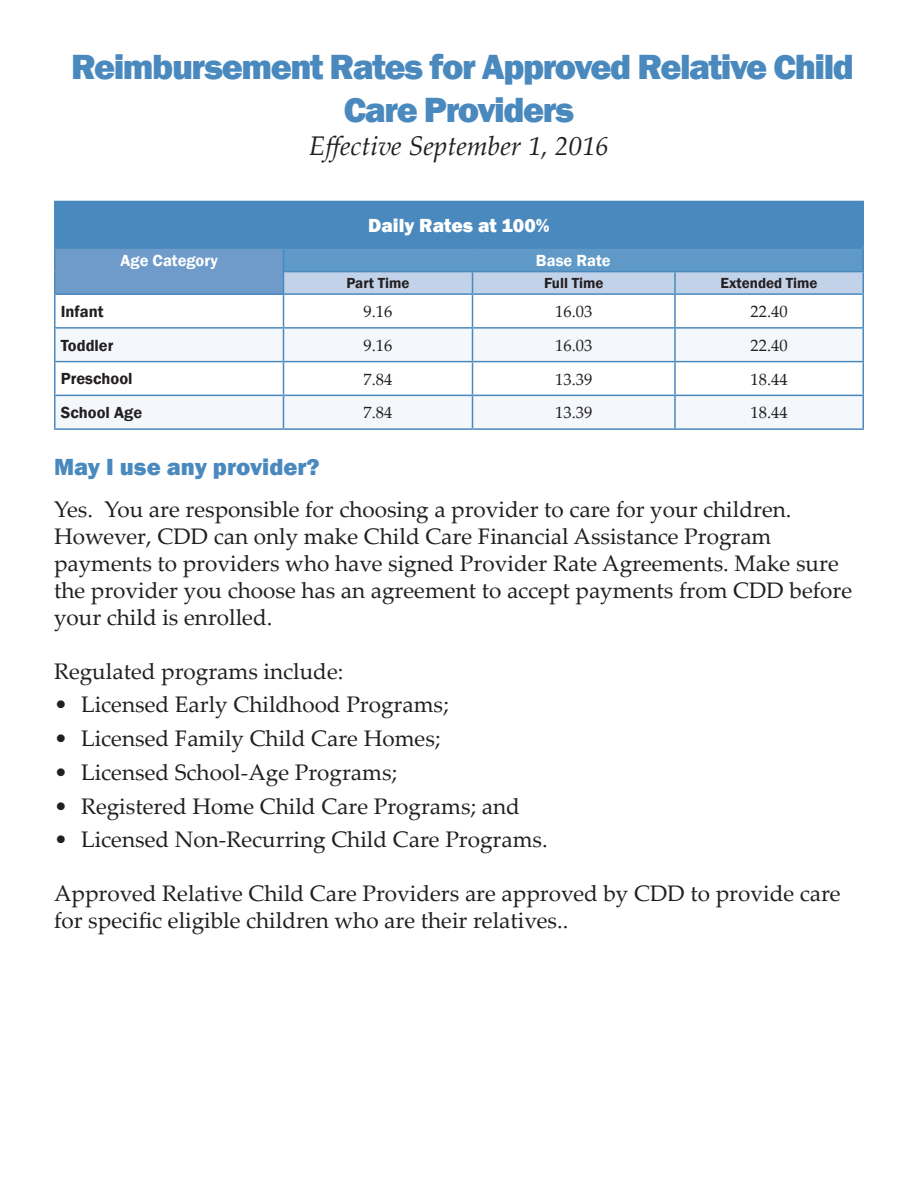
<style>
.page{position:relative;width:918px;height:1188px;background:#fff}
.page>*{position:absolute;margin:0;border:0;box-sizing:border-box;transform-origin:0 0}
.t1{font:800 36px/43.2px "Franklin Gothic";letter-spacing:-.04em;color:#4a89be;text-align:center}
.t2{font:italic 27px "Palatino Linotype";color:#231f20}
.t3{font:800 24px "Franklin Gothic";color:#4a89be}
.t4{font:22.5px/27px "Palatino Linotype";color:#231f20}
.t5{font:800 19.5px "Franklin Gothic";color:#fff}
.t6{font:16.5px "Palatino Linotype";color:#231f20}
.t7{font:600 16.5px "Franklin Gothic";color:#231f20}
.t8{font:600 16.5px "Franklin Gothic";color:#fff}
.t9{font:600 15px "Franklin Gothic";color:#231f20}
</style>
<div class="page">
<div style="left:55px;top:201px;width:808px;height:47px;background:#4a89be"></div>
<div style="left:55px;top:248px;width:229px;height:46px;background:#6e9bc9"></div>
<svg style="left:56px;top:329px;width:806px;height:99px;fill:#f4f7fb"></svg>
<hr style="left:54px;top:201px;width:230px;height:1px;background:#4a89be">
<hr style="left:54px;top:202px;width:2px;height:45px;background:#4a89be">
<hr style="left:675px;top:201px;width:189px;height:1px;background:#4a89be">
<hr style="left:862px;top:202px;width:2px;height:45px;background:#4a89be">
<hr style="left:54px;top:247px;width:230px;height:2px;background:#4a89be">
<hr style="left:54px;top:249px;width:2px;height:23px;background:#4a89be">
<hr style="left:284px;top:247px;width:188px;height:2px;background:#4a89be">
<hr style="left:472px;top:247px;width:203px;height:2px;background:#4a89be">
<hr style="left:675px;top:247px;width:189px;height:2px;background:#4a89be">
<hr style="left:862px;top:249px;width:2px;height:22px;background:#4a89be">
<hr style="left:54px;top:272px;width:2px;height:21px;background:#4a89be">
<svg style="left:283px;top:249px;width:579px;height:44px;background:#8cb3d6"></svg>
<hr style="left:675px;top:271px;width:189px;height:1px;background:#4a89be">
<hr style="left:674px;top:272px;width:2px;height:21px;background:#4a89be">
<hr style="left:862px;top:272px;width:2px;height:21px;background:#4a89be">
<hr style="left:54px;top:293px;width:230px;height:2px;background:#4a89be">
<hr style="left:54px;top:295px;width:2px;height:32px;background:#4a89be">
<hr style="left:284px;top:293px;width:188px;height:2px;background:#4a89be">
<hr style="left:283px;top:295px;width:1px;height:32px;background:#4a89be">
<hr style="left:472px;top:293px;width:203px;height:2px;background:#4a89be">
<hr style="left:472px;top:295px;width:1px;height:32px;background:#4a89be">
<hr style="left:675px;top:293px;width:189px;height:2px;background:#4a89be">
<hr style="left:674px;top:295px;width:2px;height:32px;background:#4a89be">
<hr style="left:862px;top:295px;width:2px;height:32px;background:#4a89be">
<hr style="left:54px;top:327px;width:230px;height:2px;background:#4a89be">
<hr style="left:54px;top:329px;width:2px;height:32px;background:#4a89be">
<hr style="left:284px;top:327px;width:188px;height:2px;background:#4a89be">
<hr style="left:283px;top:329px;width:1px;height:32px;background:#4a89be">
<hr style="left:472px;top:327px;width:203px;height:2px;background:#4a89be">
<hr style="left:472px;top:329px;width:1px;height:32px;background:#4a89be">
<hr style="left:675px;top:327px;width:189px;height:2px;background:#4a89be">
<hr style="left:674px;top:329px;width:2px;height:32px;background:#4a89be">
<hr style="left:862px;top:329px;width:2px;height:32px;background:#4a89be">
<hr style="left:54px;top:361px;width:230px;height:1px;background:#4a89be">
<hr style="left:54px;top:362px;width:2px;height:33px;background:#4a89be">
<hr style="left:284px;top:361px;width:188px;height:1px;background:#4a89be">
<hr style="left:283px;top:362px;width:1px;height:33px;background:#4a89be">
<hr style="left:472px;top:361px;width:203px;height:1px;background:#4a89be">
<hr style="left:472px;top:362px;width:1px;height:33px;background:#4a89be">
<hr style="left:675px;top:361px;width:189px;height:1px;background:#4a89be">
<hr style="left:674px;top:362px;width:2px;height:33px;background:#4a89be">
<hr style="left:862px;top:362px;width:2px;height:33px;background:#4a89be">
<hr style="left:54px;top:395px;width:230px;height:1px;background:#4a89be">
<hr style="left:54px;top:396px;width:2px;height:32px;background:#4a89be">
<hr style="left:284px;top:395px;width:188px;height:1px;background:#4a89be">
<hr style="left:283px;top:396px;width:1px;height:32px;background:#4a89be">
<hr style="left:472px;top:395px;width:203px;height:1px;background:#4a89be">
<hr style="left:472px;top:396px;width:1px;height:32px;background:#4a89be">
<hr style="left:675px;top:395px;width:189px;height:1px;background:#4a89be">
<hr style="left:674px;top:396px;width:2px;height:32px;background:#4a89be">
<hr style="left:862px;top:396px;width:2px;height:32px;background:#4a89be">
<hr style="left:54px;top:428px;width:230px;height:2px;background:#4a89be">
<hr style="left:284px;top:428px;width:188px;height:2px;background:#4a89be">
<hr style="left:472px;top:428px;width:203px;height:2px;background:#4a89be">
<hr style="left:675px;top:428px;width:189px;height:2px;background:#4a89be">
<h1 class="t1" style="left:71px;top:45px;width:784px">Reimbursement Rates for Approved Relative Child<br>Care Providers</h1>
<p class="t2" style="left:309px;top:126px;width:302px">Effective September 1, 2016</p>
<p class="t5" style="left:368px;top:212px;width:183px">Daily Rates at 100%</p>
<p class="t8" style="left:120px;top:250px;width:99px">Age Category</p>
<p class="t8" style="left:536px;top:250px;width:76px">Base Rate</p>
<p class="t9" style="left:346px;top:274px;width:65px">Part Time</p>
<p class="t9" style="left:544px;top:274px;width:61px">Full Time</p>
<p class="t9" style="left:721px;top:274px;width:99px">Extended Time</p>
<p class="t7" style="left:61px;top:301px;width:44px">Infant</p>
<p class="t6" style="left:364px;top:300px;width:30px">9.16</p>
<p class="t6" style="left:555px;top:300px;width:39px">16.03</p>
<p class="t6" style="left:751px;top:300px;width:39px">22.40</p>
<p class="t7" style="left:61px;top:335px;width:54px">Toddler</p>
<p class="t6" style="left:364px;top:333px;width:30px">9.16</p>
<p class="t6" style="left:555px;top:333px;width:39px">16.03</p>
<p class="t6" style="left:751px;top:333px;width:39px">22.40</p>
<p class="t7" style="left:61px;top:369px;width:73px">Preschool</p>
<p class="t6" style="left:364px;top:367px;width:30px">7.84</p>
<p class="t6" style="left:555px;top:367px;width:39px">13.39</p>
<p class="t6" style="left:751px;top:367px;width:39px">18.44</p>
<p class="t7" style="left:61px;top:402px;width:83px">School Age</p>
<p class="t6" style="left:364px;top:401px;width:30px">7.84</p>
<p class="t6" style="left:555px;top:401px;width:39px">13.39</p>
<p class="t6" style="left:751px;top:401px;width:39px">18.44</p>
<p class="t3" style="left:54px;top:452px;width:267px">May I use any provider?</p>
<p class="t4" style="left:54px;top:495px;width:800px">Yes. You are responsible for choosing a provider to care for your children.<br>However, CDD can only make Child Care Financial Assistance Program payments to providers who have signed Provider Rate Agreements. Make sure the provider you choose has an agreement to accept payments from CDD before your child is enrolled.</p>
<p class="t4" style="left:54px;top:657px;width:291px">Regulated programs include:</p>
<p class="t4" style="left:54px;top:690px;width:396px">• Licensed Early Childhood Programs;</p>
<p class="t4" style="left:54px;top:724px;width:388px">• Licensed Family Child Care Homes;</p>
<p class="t4" style="left:54px;top:758px;width:345px">• Licensed School-Age Programs;</p>
<p class="t4" style="left:54px;top:792px;width:467px">• Registered Home Child Care Programs; and</p>
<p class="t4" style="left:54px;top:825px;width:495px">• Licensed Non-Recurring Child Care Programs.</p>
<p class="t4" style="left:54px;top:879px;width:788px">Approved Relative Child Care Providers are approved by CDD to provide care for specific eligible children who are their relatives..</p>
</div>
